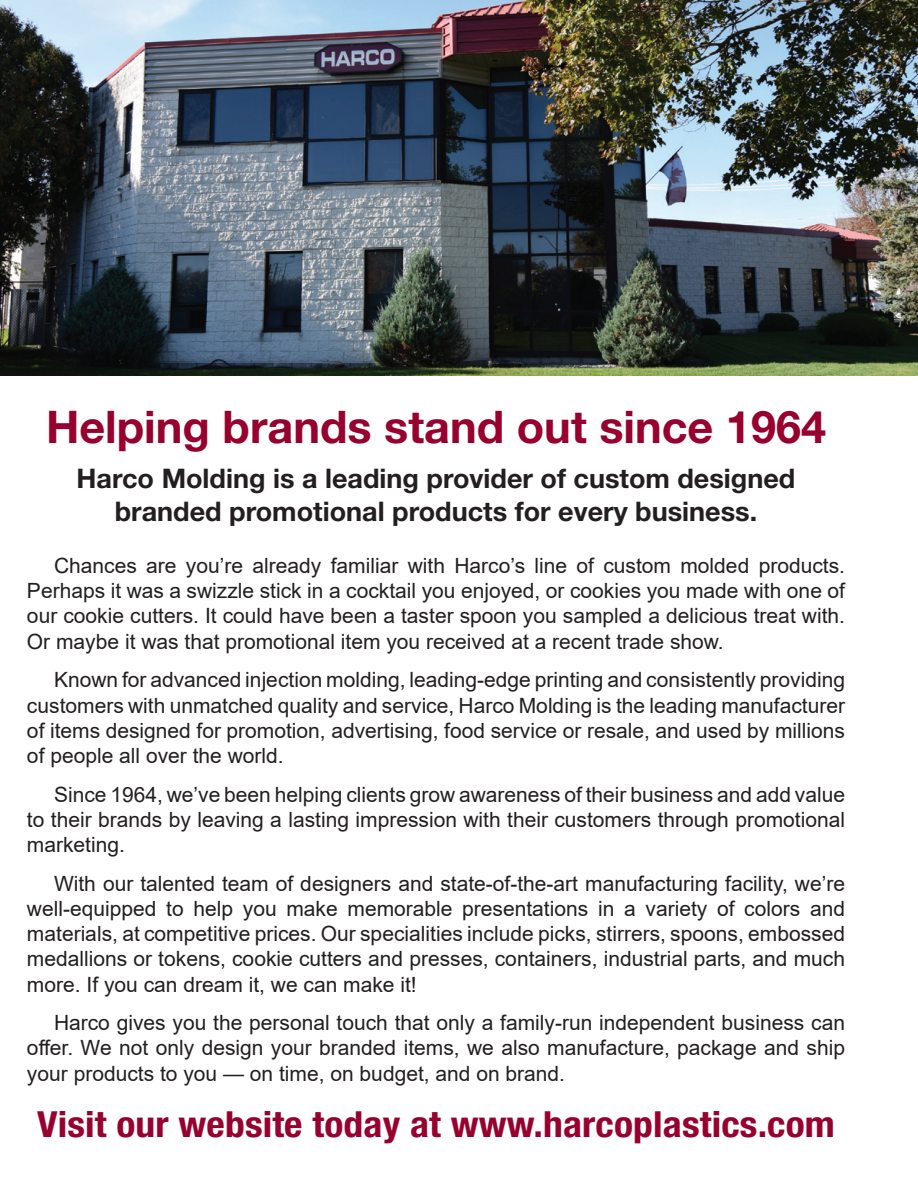
<style>
.page{position:relative;width:918px;height:1188px;background:#fff}
.page>*{position:absolute;margin:0;border:0;box-sizing:border-box;transform-origin:0 0}
.t1{font:700 45px "Helvetica Neue LT Std";color:#98012d}
.t2{font:700 condensed 36px "Helvetica Neue LT Std";letter-spacing:.005em;color:#98012d;scale:1.1 1}
.t3{font:700 27px/32.4px "Helvetica Neue LT Std";color:#231f20;text-align:center}
.t4{font:21px/25.2px "Arial";color:#231f20;text-align:justify}
</style>
<div class="page">
<img style="left:0;top:0;width:918px;height:375px">
<h1 class="t1" style="left:46px;top:399px;width:782px">Helping brands stand out since 1964</h1>
<p class="t3" style="left:77px;top:462px;width:720px">Harco Molding is a leading provider of custom designed branded promotional products for every business.</p>
<p class="t4" style="left:27px;top:553px;width:820px;text-indent:27px">Chances are you’re already familiar with Harco’s line of custom molded products.<br>Perhaps it was a swizzle stick in a cocktail you enjoyed, or cookies you made with one of our cookie cutters. It could have been a taster spoon you sampled a delicious treat with.<br>Or maybe it was that promotional item you received at a recent trade show.</p>
<p class="t4" style="left:27px;top:667px;width:820px;text-indent:27px">Known for advanced injection molding, leading-edge printing and consistently providing customers with unmatched quality and service, Harco Molding is the leading manufacturer of items designed for promotion, advertising, food service or resale, and used by millions of people all over the world.</p>
<p class="t4" style="left:27px;top:782px;width:820px;text-indent:27px">Since 1964, we’ve been helping clients grow awareness of their business and add value to their brands by leaving a lasting impression with their customers through promotional marketing.</p>
<p class="t4" style="left:27px;top:871px;width:820px;text-indent:27px">With our talented team of designers and state-of-the-art manufacturing facility, we’re well-equipped to help you make memorable presentations in a variety of colors and materials, at competitive prices. Our specialities include picks, stirrers, spoons, embossed medallions or tokens, cookie cutters and presses, containers, industrial parts, and much more. If you can dream it, we can make it!</p>
<p class="t4" style="left:27px;top:1010px;width:820px;text-indent:27px">Harco gives you the personal touch that only a family-run independent business can offer. We not only design your branded items, we also manufacture, package and ship your products to you — on time, on budget, and on brand.</p>
<h2 class="t2" style="left:37px;top:1103px;width:727px">Visit our website today at www.harcoplastics.com</h2>
</div>
